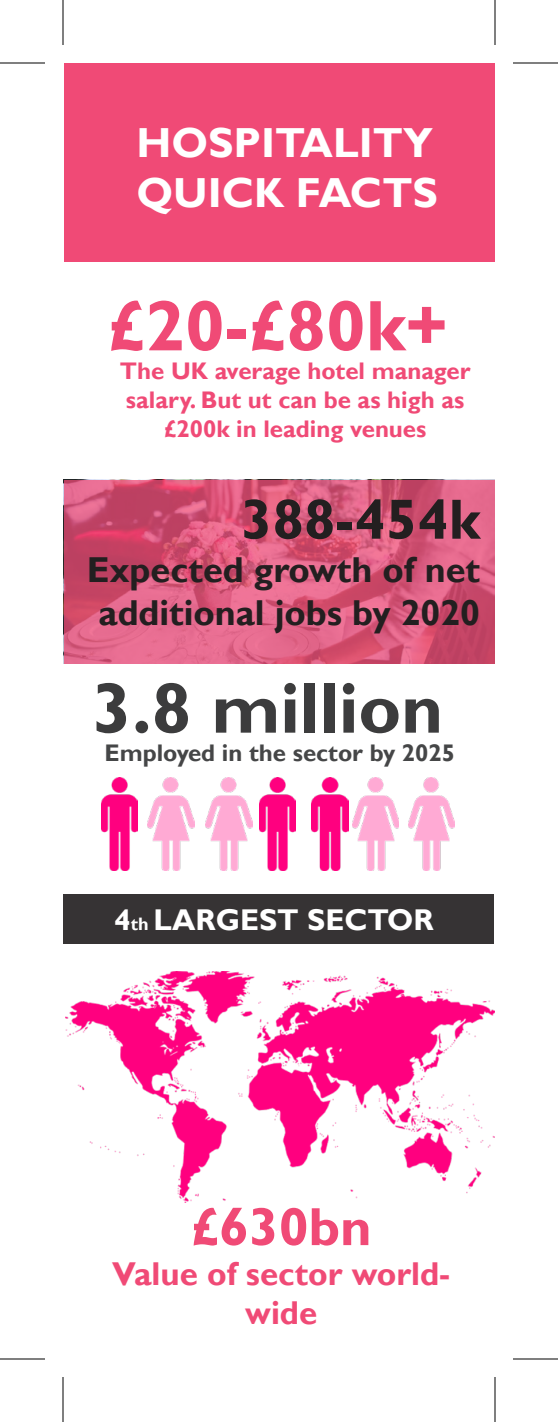
<style>
.page{position:relative;width:558px;height:1422px;background:#fff}
.page>*{position:absolute;margin:0;border:0;box-sizing:border-box;transform-origin:0 0}
.t1{font:700 72px "Gill Sans";color:#3c3c3d}
.t2{font:700 72px "Gill Sans";color:#f04a76}
.t3{font:700 57px "Gill Sans";color:#231f20}
.t4{font:700 54px "Gill Sans";color:#f04a76}
.t5{font:700 42px/50.4px "Gill Sans";color:#fff}
.t6{font:700 36px/43.2px "Gill Sans";color:#231f20;text-align:center}
.t7{font:700 33px/39.6px "Gill Sans";color:#f04a76;text-align:center}
.t8{font:700 30px "Gill Sans";color:#fff}
.t9{font:700 24px/28.8px "Gill Sans";color:#f04a76;text-align:center}
.t10{font:700 24px "Gill Sans";color:#454647}
.s1{font-size:18px}
</style>
<div class="page">
<div style="left:64px;top:63px;width:431px;height:199px;background:#f04a76"></div>
<svg style="left:64px;top:480px;width:431px;height:183px;background:#d95a7d"></svg>
<img style="left:148px;top:778px;width:46px;height:93px">
<img style="left:102px;top:778px;width:36px;height:93px">
<img style="left:206px;top:778px;width:46px;height:93px">
<img style="left:259px;top:778px;width:37px;height:93px">
<img style="left:312px;top:778px;width:36px;height:93px">
<img style="left:352px;top:778px;width:47px;height:93px">
<img style="left:408px;top:778px;width:47px;height:93px">
<div style="left:64px;top:895px;width:430px;height:49px;background:#363334"></div>
<img style="left:65px;top:972px;width:430px;height:231px">
<hr style="left:0;top:62px;width:45px;height:2px;background:#000">
<hr style="left:513px;top:62px;width:45px;height:2px;background:#000">
<hr style="left:0;top:1358px;width:45px;height:2px;background:#000">
<hr style="left:513px;top:1358px;width:45px;height:2px;background:#000">
<hr style="left:62px;top:0;width:2px;height:45px;background:#000">
<hr style="left:62px;top:1377px;width:2px;height:45px;background:#000">
<hr style="left:494px;top:0;width:2px;height:45px;background:#000">
<hr style="left:494px;top:1377px;width:2px;height:45px;background:#000">
<p class="t5" style="left:136px;top:119px;width:303px">HOSPITALITY<br>QUICK FACTS</p>
<p class="t2" style="left:108px;top:283px;width:341px">£20-£80k+</p>
<p class="t9" style="left:120px;top:357px;width:352px">The UK average hotel manager salary. But ut can be as high as £200k in leading venues</p>
<p class="t3" style="left:241px;top:485px;width:241px">388-454k</p>
<p class="t6" style="left:87px;top:549px;width:395px">Expected growth of net additional jobs by 2020</p>
<p class="t1" style="left:92px;top:665px;width:352px">3.8 million</p>
<p class="t10" style="left:105px;top:739px;width:352px">Employed in the sector by 2025</p>
<p class="t8" style="left:114px;top:902px;width:321px">4<span class="s1">th</span> LARGEST SECTOR</p>
<p class="t4" style="left:191px;top:1194px;width:182px">£630bn</p>
<p class="t7" style="left:112px;top:1255px;width:339px">Value of sector world&shy;wide</p>
</div>
